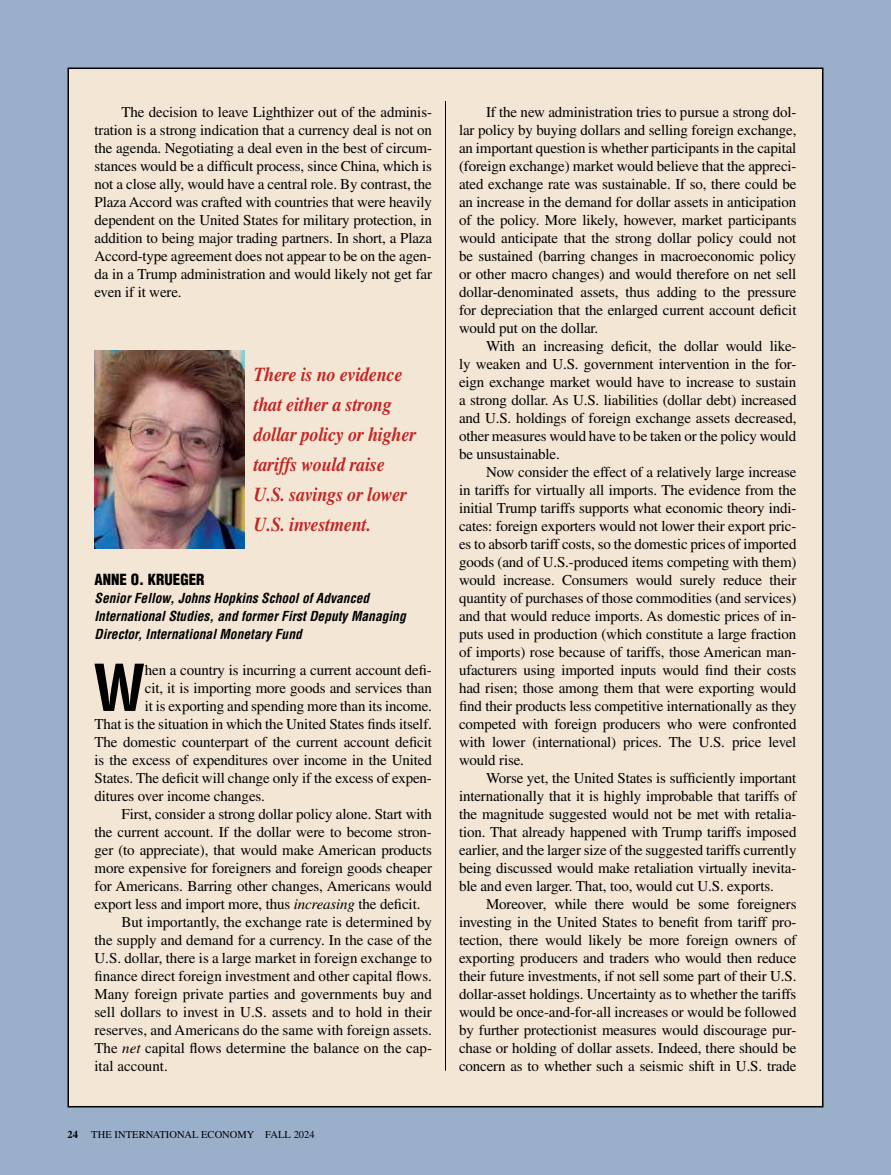
<style>
.page{position:relative;width:891px;height:1175px;background:#fff}
.page>*{position:absolute;margin:0;border:0;box-sizing:border-box;transform-origin:0 0}
.t1{font:700 condensed 63px "Helvetica LT Std";color:#000}
.t2{font:italic 700 19.8px/30px "Times LT Std";letter-spacing:-.01em;color:#c12624;scale:.91 1}
.t3{font:15px/18px "Times LT Std";letter-spacing:-.01em;color:#000;text-align:justify}
.t4{font:900 condensed 15px "Helvetica LT Std";color:#000}
.t5{font:italic 700 condensed 13.5px/18px "Helvetica LT Std";color:#000}
.t6{font:10.5px "Times LT Std";letter-spacing:.005em;color:#000}
.t7{font:700 10.5px "Times LT Std";color:#000}
.s1{font-style:italic}
</style>
<div class="page">
<div style="left:0;top:0;width:891px;height:1174px;background:#9aafca"></div>
<div style="left:68px;top:68px;width:755px;height:1038px;background:#f4e6d5"></div>
<img style="left:94px;top:351px;width:150px;height:198px">
<hr style="left:445px;top:101px;width:1px;height:969px;background:#000">
<p class="t3" style="left:94px;top:103px;width:339px;text-indent:27px">The decision to leave Lighthizer out of the adminis&shy;tration is a strong indication that a currency deal is not on the agenda. Negotiating a deal even in the best of circum&shy;stances would be a difficult process, since China, which is not a close ally, would have a central role. By contrast, the Plaza Accord was crafted with countries that were heavily dependent on the United States for military protection, in addition to being major trading partners. In short, a Plaza Accord-type agreement does not appear to be on the agen&shy;da in a Trump administration and would likely not get far even if it were.</p>
<h2 class="t2" style="left:254px;top:359px;width:180px">There is no evidence that either a strong dollar policy or higher tariffs would raise<br>U.S. savings or lower<br>U.S. investment.</h2>
<p class="t4" style="left:94px;top:570px;width:112px">ANNE O. KRUEGER</p>
<p class="t5" style="left:94px;top:589px;width:313px">Senior Fellow, Johns Hopkins School of Advanced<br>International Studies, and former First Deputy Managing<br>Director, International Monetary Fund</p>
<h1 class="t1" style="left:93px;top:648px;width:54px">W</h1>
<p class="t3" style="left:145px;top:661px;width:289px">hen a country is incurring a current account defi-</p>
<p class="t3" style="left:145px;top:679px;width:289px">cit, it is importing more goods and services than</p>
<p class="t3" style="left:145px;top:697px;width:289px">it is exporting and spending more than its income.</p>
<p class="t3" style="left:94px;top:715px;width:339px">That is the situation in which the United States finds itself.</p>
<p class="t3" style="left:94px;top:733px;width:339px">The domestic counterpart of the current account deficit</p>
<p class="t3" style="left:94px;top:751px;width:339px">is the excess of expenditures over income in the United</p>
<p class="t3" style="left:94px;top:769px;width:339px">States. The deficit will change only if the excess of expen-</p>
<p class="t3" style="left:94px;top:787px;width:172px">ditures over income changes.</p>
<p class="t3" style="left:121px;top:805px;width:312px">First, consider a strong dollar policy alone. Start with</p>
<p class="t3" style="left:94px;top:823px;width:339px">the current account. If the dollar were to become stron-</p>
<p class="t3" style="left:94px;top:841px;width:339px">ger (to appreciate), that would make American products</p>
<p class="t3" style="left:94px;top:859px;width:339px">more expensive for foreigners and foreign goods cheaper</p>
<p class="t3" style="left:94px;top:877px;width:339px">for Americans. Barring other changes, Americans would</p>
<p class="t3" style="left:94px;top:895px;width:327px">export less and import more, thus <span class="s1">increasing</span> the deficit.</p>
<p class="t3" style="left:121px;top:913px;width:312px">But importantly, the exchange rate is determined by</p>
<p class="t3" style="left:94px;top:931px;width:339px">the supply and demand for a currency. In the case of the</p>
<p class="t3" style="left:94px;top:949px;width:339px">U.S. dollar, there is a large market in foreign exchange to</p>
<p class="t3" style="left:94px;top:967px;width:339px">finance direct foreign investment and other capital flows.</p>
<p class="t3" style="left:94px;top:985px;width:339px">Many foreign private parties and governments buy and</p>
<p class="t3" style="left:94px;top:1003px;width:339px">sell dollars to invest in U.S. assets and to hold in their</p>
<p class="t3" style="left:94px;top:1021px;width:339px">reserves, and Americans do the same with foreign assets.</p>
<p class="t3" style="left:94px;top:1039px;width:339px">The <span class="s1">net</span> capital flows determine the balance on the cap-</p>
<p class="t3" style="left:94px;top:1057px;width:75px">ital account.</p>
<p class="t7" style="left:68px;top:1128px;width:12px">24</p>
<p class="t6" style="left:91px;top:1128px;width:225px">THE INTERNATIONAL ECONOMY FALL 2024</p>
<p class="t3" style="left:459px;top:103px;width:339px;text-indent:27px">If the new administration tries to pursue a strong dol&shy;lar policy by buying dollars and selling foreign exchange, an important question is whether participants in the capital (foreign exchange) market would believe that the appreci&shy;ated exchange rate was sustainable. If so, there could be an increase in the demand for dollar assets in anticipation of the policy. More likely, however, market participants would anticipate that the strong dollar policy could not be sustained (barring changes in macroeconomic policy or other macro changes) and would therefore on net sell dollar-denominated assets, thus adding to the pressure for depreciation that the enlarged current account deficit would put on the dollar.</p>
<p class="t3" style="left:459px;top:337px;width:339px;text-indent:27px">With an increasing deficit, the dollar would like&shy;ly weaken and U.S. government intervention in the for&shy;eign exchange market would have to increase to sustain a strong dollar. As U.S. liabilities (dollar debt) increased and U.S. holdings of foreign exchange assets decreased, other measures would have to be taken or the policy would be unsustainable.</p>
<p class="t3" style="left:459px;top:463px;width:339px;text-indent:27px">Now consider the effect of a relatively large increase in tariffs for virtually all imports. The evidence from the initial Trump tariffs supports what economic theory indi&shy;cates: foreign exporters would not lower their export pric&shy;es to absorb tariff costs, so the domestic prices of imported goods (and of U.S.-produced items competing with them) would increase. Consumers would surely reduce their quantity of purchases of those commodities (and services) and that would reduce imports. As domestic prices of in&shy;puts used in production (which constitute a large fraction of imports) rose because of tariffs, those American man&shy;ufacturers using imported inputs would find their costs had risen; those among them that were exporting would find their products less competitive internationally as they competed with foreign producers who were confronted with lower (international) prices. The U.S. price level would rise.</p>
<p class="t3" style="left:459px;top:769px;width:339px;text-indent:27px">Worse yet, the United States is sufficiently important internationally that it is highly improbable that tariffs of the magnitude suggested would not be met with retalia&shy;tion. That already happened with Trump tariffs imposed earlier, and the larger size of the suggested tariffs currently being discussed would make retaliation virtually inevita&shy;ble and even larger. That, too, would cut U.S. exports.</p>
<p class="t3" style="left:459px;top:895px;width:339px;text-indent:27px">Moreover, while there would be some foreigners investing in the United States to benefit from tariff pro&shy;tection, there would likely be more foreign owners of exporting producers and traders who would then reduce their future investments, if not sell some part of their U.S. dollar-asset holdings. Uncertainty as to whether the tariffs would be once-and-for-all increases or would be followed by further protectionist measures would discourage pur&shy;chase or holding of dollar assets. Indeed, there should be concern as to whether such a seismic shift in U.S. trade</p>
</div>
